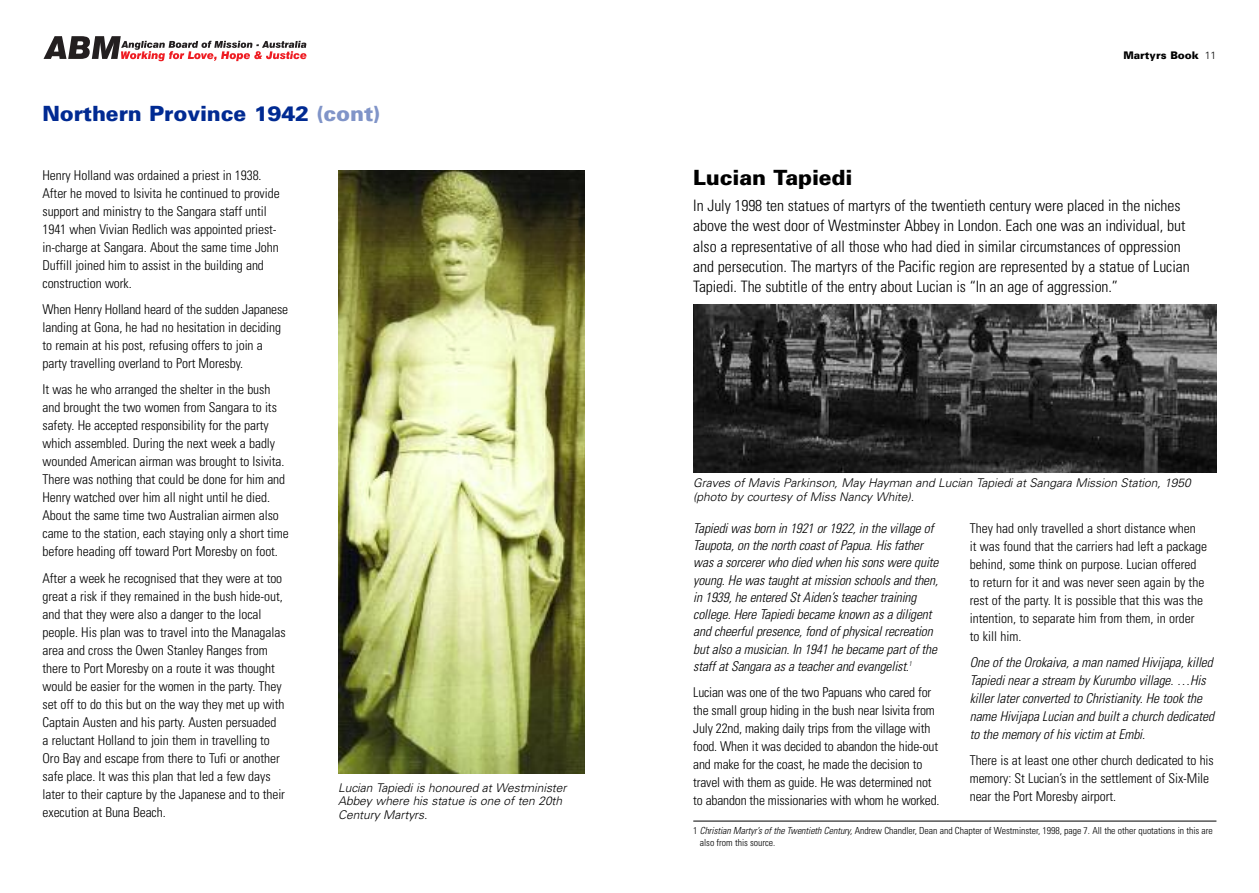
<style>
.page{position:relative;width:1259px;height:893px;background:#fff}
.page>*{position:absolute;margin:0;border:0;box-sizing:border-box;transform-origin:0 0}
.t1{font:900 21px "Univers";letter-spacing:-.005em;color:#002a92}
.t2{font:900 21px "Univers";letter-spacing:-.005em;color:#000}
.t3{font:300 condensed 15.75px/20.2px "Univers";letter-spacing:-.005em;color:#000}
.t4{font:300 condensed 13.5px/18px "Univers";letter-spacing:-.005em;color:#000}
.t5{font:italic 300 condensed 13.5px/17.2px "Univers";letter-spacing:-.01em;color:#000}
.t6{font:italic 300 12px/13.5px "Univers";letter-spacing:-.005em;color:#000}
.t7{font:900 10.5px "Univers";color:#000}
.t8{font:300 condensed 9.75px/12px "Univers";letter-spacing:-.005em;color:#000}
.s1{color:#8094c8}
.s2{font-weight:300}
.s3{font-style:italic}
</style>
<div class="page">
<svg style="left:44px;top:36px;width:262px;height:25px"></svg>
<hr style="left:693px;top:821px;width:523px;height:1px;background:#000">
<img style="left:338px;top:170px;width:247px;height:604px">
<img style="left:693px;top:305px;width:523px;height:168px">
<h1 class="t1" style="left:43px;top:106px;width:339px">Northern Province 1942 <span class="s1">(cont)</span></h1>
<p class="t4" style="left:43px;top:167px;width:239px">Henry Holland was ordained a priest in 1938.<br>After he moved to Isivita he continued to provide support and ministry to the Sangara staff until 1941 when Vivian Redlich was appointed priest&shy;in-charge at Sangara. About the same time John Duffill joined him to assist in the building and construction work.</p>
<p class="t4" style="left:43px;top:301px;width:247px">When Henry Holland heard of the sudden Japanese landing at Gona, he had no hesitation in deciding to remain at his post, refusing offers to join a party travelling overland to Port Moresby.</p>
<p class="t4" style="left:43px;top:382px;width:248px">It was he who arranged the shelter in the bush and brought the two women from Sangara to its safety. He accepted responsibility for the party which assembled. During the next week a badly wounded American airman was brought to Isivita.<br>There was nothing that could be done for him and Henry watched over him all night until he died.<br>About the same time two Australian airmen also came to the station, each staying only a short time before heading off toward Port Moresby on foot.</p>
<p class="t4" style="left:43px;top:570px;width:245px">After a week he recognised that they were at too great a risk if they remained in the bush hide-out, and that they were also a danger to the local people. His plan was to travel into the Managalas area and cross the Owen Stanley Ranges from there to Port Moresby on a route it was thought would be easier for the women in the party. They set off to do this but on the way they met up with Captain Austen and his party. Austen persuaded a reluctant Holland to join them in travelling to Oro Bay and escape from there to Tufi or another safe place. It was this plan that led a few days later to their capture by the Japanese and to their execution at Buna Beach.</p>
<p class="t6" style="left:338px;top:782px;width:230px">Lucian Tapiedi is honoured at Westminister<br>Abbey where his statue is one of ten 20th<br>Century Martyrs.</p>
<p class="t7" style="left:1123px;top:51px;width:95px">Martyrs Book <span class="s2">11</span></p>
<h1 class="t2" style="left:693px;top:170px;width:161px">Lucian Tapiedi</h1>
<p class="t3" style="left:693px;top:197px;width:498px">In July 1998 ten statues of martyrs of the twentieth century were placed in the niches above the west door of Westminster Abbey in London. Each one was an individual, but also a representative of all those who had died in similar circumstances of oppression and persecution. The martyrs of the Pacific region are represented by a statue of Lucian Tapiedi. The subtitle of the entry about Lucian is “In an age of aggression.”</p>
<p class="t6" style="left:693px;top:478px;width:499px">Graves of Mavis Parkinson, May Hayman and Lucian Tapiedi at Sangara Mission Station, 1950 (photo by courtesy of Miss Nancy White).</p>
<p class="t5" style="left:693px;top:521px;width:247px">Tapiedi was born in 1921 or 1922, in the village of Taupota, on the north coast of Papua. His father was a sorcerer who died when his sons were quite young. He was taught at mission schools and then, in 1939, he entered St Aiden’s teacher training college. Here Tapiedi became known as a diligent and cheerful presence, fond of physical recreation but also a musician. In 1941 he became part of the staff at Sangara as a teacher and evangelist.<sup>1</sup></p>
<p class="t4" style="left:693px;top:684px;width:248px">Lucian was one of the two Papuans who cared for the small group hiding in the bush near Isivita from July 22nd, making daily trips from the village with food. When it was decided to abandon the hide-out and make for the coast, he made the decision to travel with them as guide. He was determined not to abandon the missionaries with whom he worked.</p>
<p class="t4" style="left:969px;top:520px;width:239px">They had only travelled a short distance when<br>it was found that the carriers had left a package behind, some think on purpose. Lucian offered to return for it and was never seen again by the rest of the party. It is possible that this was the intention, to separate him from them, in order to kill him.</p>
<p class="t5" style="left:969px;top:654px;width:246px;line-height:18px">One of the Orokaiva, a man named Hivijapa, killed Tapiedi near a stream by Kurumbo village. …His killer later converted to Christianity. He took the name Hivijapa Lucian and built a church dedicated to the memory of his victim at Embi.</p>
<p class="t4" style="left:969px;top:753px;width:245px">There is at least one other church dedicated to his memory: St Lucian’s in the settlement of Six-Mile near the Port Moresby airport.</p>
<p class="t8" style="left:700px;top:826px;width:514px;text-indent:-7px">1 <span class="s3">Christian Martyr’s of the Twentieth Century,</span> Andrew Chandler, Dean and Chapter of Westminster, 1998, page 7. All the other quotations in this are also from this source.</p>
</div>
